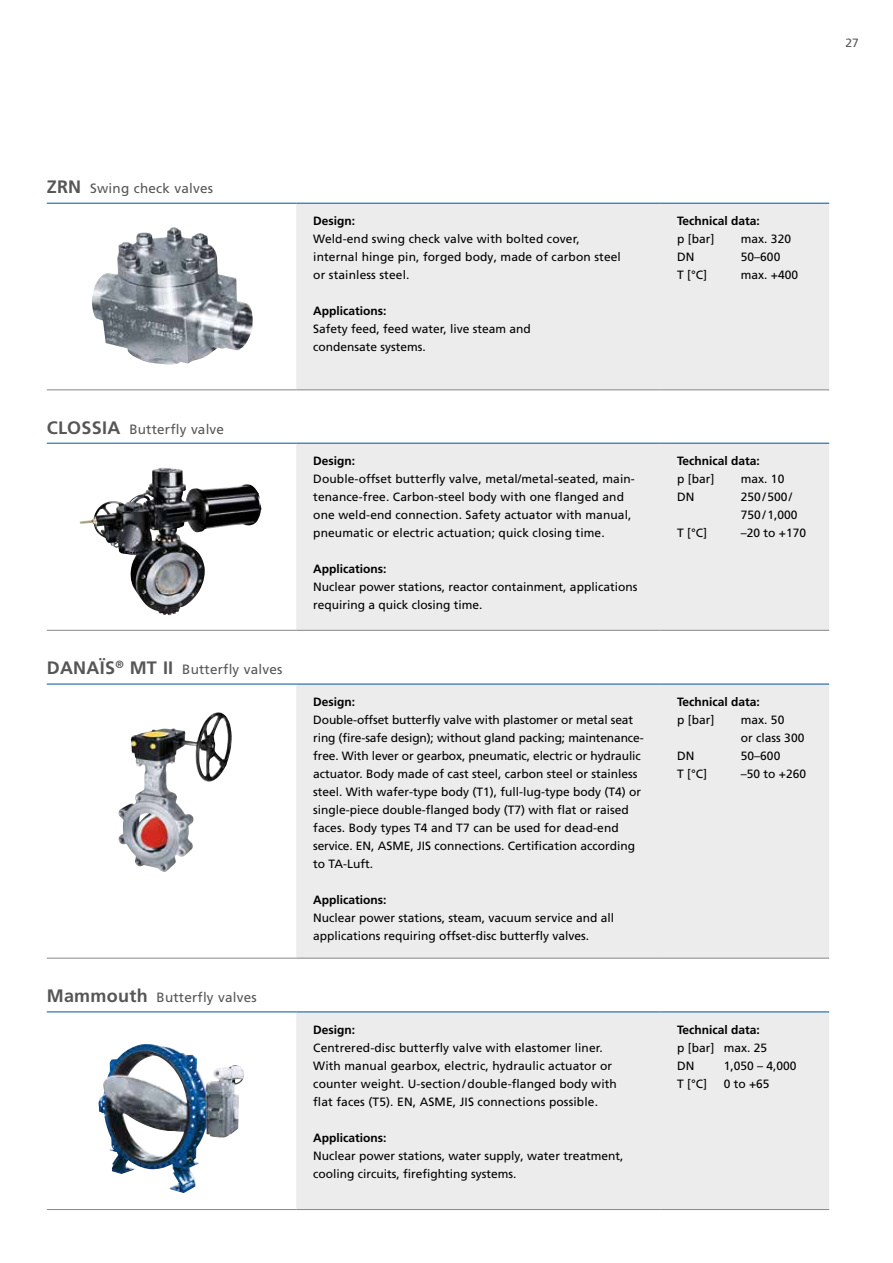
<style>
.page{position:relative;width:893px;height:1263px;background:#fff}
.page>*{position:absolute;margin:0;border:0;box-sizing:border-box;transform-origin:0 0}
.t1{font:13.5px "Frutiger LT Pro";letter-spacing:.015em;color:#565655}
.t2{font:12px/18px "Frutiger LT Pro";color:#000}
.t3{font:700 12px "Frutiger LT Pro";color:#000}
.t4{font:12px "Frutiger LT Pro";color:#565655}
.s1{font-weight:700;font-size:18px}
</style>
<div class="page">
<div style="left:296px;top:204px;width:533px;height:185px;background:#ececec"></div>
<hr style="left:47px;top:203px;width:249px;height:1px;background:#00549d">
<hr style="left:296px;top:203px;width:364px;height:1px;background:#00549d">
<hr style="left:660px;top:203px;width:169px;height:1px;background:#00549d">
<hr style="left:47px;top:389px;width:249px;height:1px;background:#868786">
<hr style="left:296px;top:389px;width:364px;height:1px;background:#868786">
<hr style="left:660px;top:389px;width:169px;height:1px;background:#868786">
<div style="left:296px;top:685px;width:533px;height:273px;background:#ececec"></div>
<hr style="left:47px;top:684px;width:249px;height:1px;background:#00549d">
<hr style="left:296px;top:684px;width:364px;height:1px;background:#00549d">
<hr style="left:660px;top:684px;width:169px;height:1px;background:#00549d">
<hr style="left:47px;top:958px;width:249px;height:1px;background:#868786">
<hr style="left:296px;top:958px;width:364px;height:1px;background:#868786">
<hr style="left:660px;top:958px;width:169px;height:1px;background:#868786">
<div style="left:296px;top:444px;width:533px;height:186px;background:#ececec"></div>
<hr style="left:47px;top:443px;width:249px;height:1px;background:#00549d">
<hr style="left:296px;top:443px;width:364px;height:1px;background:#00549d">
<hr style="left:660px;top:443px;width:169px;height:1px;background:#00549d">
<hr style="left:47px;top:630px;width:249px;height:1px;background:#868786">
<hr style="left:296px;top:630px;width:364px;height:1px;background:#868786">
<hr style="left:660px;top:630px;width:169px;height:1px;background:#868786">
<div style="left:296px;top:1012px;width:533px;height:197px;background:#ececec"></div>
<hr style="left:47px;top:1011px;width:249px;height:1px;background:#00549d">
<hr style="left:296px;top:1011px;width:364px;height:1px;background:#00549d">
<hr style="left:660px;top:1011px;width:169px;height:1px;background:#00549d">
<hr style="left:47px;top:1209px;width:249px;height:1px;background:#868786">
<hr style="left:296px;top:1209px;width:364px;height:1px;background:#868786">
<hr style="left:660px;top:1209px;width:169px;height:1px;background:#868786">
<img style="left:99px;top:1044px;width:145px;height:149px">
<img style="left:92px;top:227px;width:161px;height:138px">
<img style="left:80px;top:468px;width:125px;height:147px">
<img style="left:118px;top:715px;width:109px;height:157px">
<p class="t4" style="left:845px;top:36px;width:15px">27</p>
<p class="t1" style="left:47px;top:181px;width:168px"><span class="s1">ZRN</span> Swing check valves</p>
<p class="t1" style="left:47px;top:421px;width:179px"><span class="s1">CLOSSIA</span> Butterfly valve</p>
<p class="t1" style="left:47px;top:661px;width:237px"><span class="s1">DANAÏS</span><sup>®</sup> <span class="s1">MT II</span> Butterfly valves</p>
<p class="t1" style="left:47px;top:989px;width:212px"><span class="s1">Mammouth</span> Butterfly valves</p>
<p class="t3" style="left:313px;top:214px;width:43px">Design:</p>
<p class="t2" style="left:313px;top:230px;width:309px">Weld-end swing check valve with bolted cover, internal hinge pin, forged body, made of carbon steel or stainless steel.</p>
<p class="t3" style="left:313px;top:304px;width:75px">Applications:</p>
<p class="t2" style="left:313px;top:320px;width:219px">Safety feed, feed water, live steam and condensate systems.</p>
<p class="t3" style="left:313px;top:454px;width:43px">Design:</p>
<p class="t2" style="left:313px;top:470px;width:323px">Double-offset butterfly valve, metal/metal-seated, main&shy;tenance-free. Carbon-steel body with one flanged and one weld-end connection. Safety actuator with manual, pneumatic or electric actuation; quick closing time.</p>
<p class="t3" style="left:313px;top:562px;width:75px">Applications:</p>
<p class="t2" style="left:313px;top:578px;width:326px">Nuclear power stations, reactor containment, applications requiring a quick closing time.</p>
<p class="t3" style="left:313px;top:695px;width:43px">Design:</p>
<p class="t2" style="left:313px;top:711px;width:332px">Double-offset butterfly valve with plastomer or metal seat ring (fire-safe design); without gland packing; maintenance&shy;free. With lever or gearbox, pneumatic, electric or hydraulic actuator. Body made of cast steel, carbon steel or stainless steel. With wafer-type body (T1), full-lug-type body (T4) or single-piece double-flanged body (T7) with flat or raised faces. Body types T4 and T7 can be used for dead-end service. EN, ASME, JIS connections. Certification according to TA-Luft.</p>
<p class="t3" style="left:313px;top:893px;width:75px">Applications:</p>
<p class="t2" style="left:313px;top:909px;width:302px">Nuclear power stations, steam, vacuum service and all applications requiring offset-disc butterfly valves.</p>
<p class="t3" style="left:313px;top:1022px;width:43px">Design:</p>
<p class="t2" style="left:313px;top:1038px;width:305px">Centrered-disc butterfly valve with elastomer liner.<br>With manual gearbox, electric, hydraulic actuator or counter weight. U-section/double-flanged body with flat faces (T5). EN, ASME, JIS connections possible.</p>
<p class="t3" style="left:313px;top:1130px;width:75px">Applications:</p>
<p class="t2" style="left:313px;top:1146px;width:312px">Nuclear power stations, water supply, water treatment, cooling circuits, firefighting systems.</p>
<p class="t3" style="left:677px;top:214px;width:84px">Technical data:</p>
<p class="t2" style="left:677px;top:230px;width:39px">p [bar]</p>
<p class="t2" style="left:741px;top:230px;width:52px">max. 320</p>
<p class="t2" style="left:677px;top:248px;width:19px">DN</p>
<p class="t2" style="left:741px;top:248px;width:41px">50–600</p>
<p class="t2" style="left:677px;top:266px;width:32px">T [°C]</p>
<p class="t2" style="left:741px;top:266px;width:59px">max. +400</p>
<p class="t3" style="left:677px;top:454px;width:84px">Technical data:</p>
<p class="t2" style="left:677px;top:470px;width:39px">p [bar]</p>
<p class="t2" style="left:741px;top:470px;width:45px">max. 10</p>
<p class="t2" style="left:677px;top:488px;width:19px">DN</p>
<p class="t2" style="left:741px;top:488px;width:58px">250/500/<br>750/1,000</p>
<p class="t2" style="left:677px;top:524px;width:32px">T [°C]</p>
<p class="t2" style="left:741px;top:524px;width:67px">–20 to +170</p>
<p class="t3" style="left:677px;top:695px;width:84px">Technical data:</p>
<p class="t2" style="left:677px;top:711px;width:39px">p [bar]</p>
<p class="t2" style="left:741px;top:711px;width:65px">max. 50<br>or class 300</p>
<p class="t2" style="left:677px;top:747px;width:19px">DN</p>
<p class="t2" style="left:741px;top:747px;width:41px">50–600</p>
<p class="t2" style="left:677px;top:765px;width:32px">T [°C]</p>
<p class="t2" style="left:741px;top:765px;width:67px">–50 to +260</p>
<p class="t3" style="left:677px;top:1022px;width:84px">Technical data:</p>
<p class="t2" style="left:677px;top:1038px;width:91px">p [bar] max. 25<br>DN</p>
<p class="t2" style="left:724px;top:1056px;width:74px">1,050 – 4,000</p>
<p class="t2" style="left:677px;top:1074px;width:32px">T [°C]</p>
<p class="t2" style="left:724px;top:1074px;width:47px">0 to +65</p>
</div>
